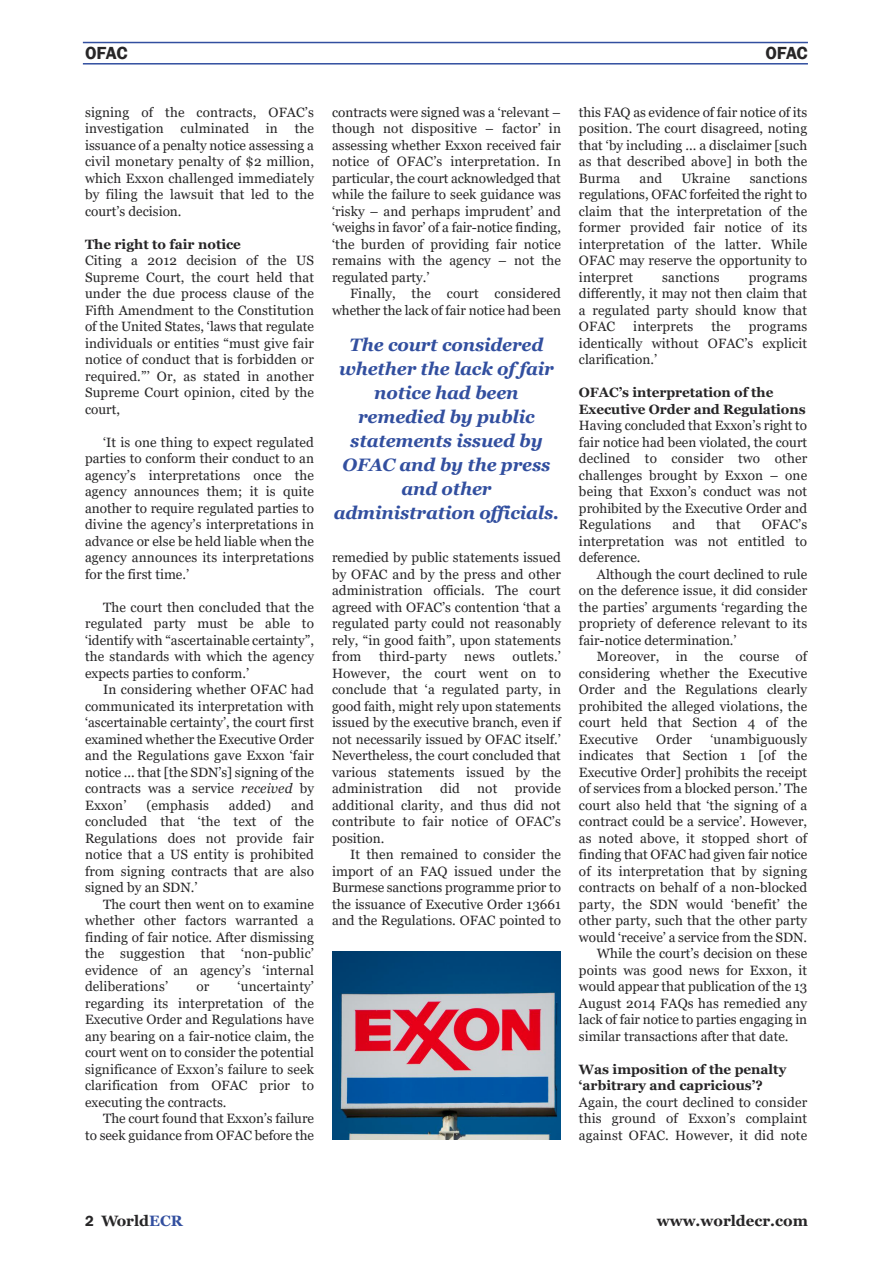
<style>
.page{position:relative;width:893px;height:1263px;background:#fff}
.page>*{position:absolute;margin:0;border:0;box-sizing:border-box;transform-origin:0 0}
.t1{font:italic 700 18px/24px "Georgia";letter-spacing:-.01em;color:#324f9f;text-align:center}
.t2{font:600 18px "Franklin Gothic";letter-spacing:-.02em;color:#272627}
.t3{font:700 15px "Georgia";color:#272627}
.t4{font:13.5px/16.5px "Georgia";letter-spacing:.01em;color:#272627;text-align:justify}
.t5{font:700 13.5px/16.5px "Georgia";color:#272627}
.s1{font-style:italic}
.s2{font-family:"Franklin Gothic";font-weight:600}
.s3{color:#324f9f}
</style>
<div class="page">
<hr style="left:83px;top:42px;width:725px;height:1px;background:#324f9f">
<hr style="left:83px;top:63px;width:725px;height:2px;background:#324f9f">
<img style="left:332px;top:951px;width:229px;height:189px">
<h1 class="t2" style="left:85px;top:42px;width:44px">OFAC</h1>
<h1 class="t2" style="left:765px;top:42px;width:44px">OFAC</h1>
<p class="t4" style="left:85px;top:104px;width:230px">signing of the contracts, OFAC’s investigation culminated in the issuance of a penalty notice assessing a civil monetary penalty of $2 million, which Exxon challenged immediately by filing the lawsuit that led to the court’s decision.</p>
<p class="t5" style="left:85px;top:236px;width:157px">The right to fair notice</p>
<p class="t4" style="left:85px;top:252px;width:230px">Citing a 2012 decision of the US Supreme Court, the court held that under the due process clause of the Fifth Amendment to the Constitution of the United States, ‘laws that regulate individuals or entities “must give fair notice of conduct that is forbidden or required.”’ Or, as stated in another Supreme Court opinion, cited by the court,</p>
<p class="t4" style="left:85px;top:434px;width:230px;text-indent:18px">‘It is one thing to expect regulated parties to conform their conduct to an agency’s interpretations once the agency announces them; it is quite another to require regulated parties to divine the agency’s interpretations in advance or else be held liable when the agency announces its interpretations for the first time.’</p>
<p class="t4" style="left:85px;top:599px;width:230px;text-indent:18px">The court then concluded that the regulated party must be able to ‘identify with “ascertainable certainty”, the standards with which the agency expects parties to conform.’</p>
<p class="t4" style="left:85px;top:681px;width:230px;text-indent:18px">In considering whether OFAC had communicated its interpretation with ‘ascertainable certainty’, the court first examined whether the Executive Order and the Regulations gave Exxon ‘fair notice ... that [the SDN’s] signing of the contracts was a service <span class="s1">received</span> by Exxon’</p>
<p class="t4" style="left:85px;top:797px;width:230px;text-indent:206px">and concluded that ‘the text of the Regulations does not provide fair notice that a US entity is prohibited from signing contracts that are also signed by an SDN.’</p>
<p class="t4" style="left:85px;top:896px;width:230px;text-indent:18px">The court then went on to examine whether other factors warranted a finding of fair notice. After dismissing the suggestion that ‘non-public’ evidence of an agency’s ‘internal deliberations’</p>
<p class="t4" style="left:146px;top:797px;width:64px">(emphasis</p>
<p class="t4" style="left:229px;top:797px;width:44px">added)</p>
<p class="t4" style="left:85px;top:978px;width:230px;text-indent:153px">‘uncertainty’ regarding its interpretation of the Executive Order and Regulations have any bearing on a fair-notice claim, the court went on to consider the potential significance of Exxon’s failure to seek clarification from OFAC prior to executing the contracts.</p>
<p class="t4" style="left:85px;top:1110px;width:230px;text-align:right">The court found that Exxon’s failure<br>to seek guidance from OFAC before the</p>
<p class="t4" style="left:196px;top:978px;width:14px">or</p>
<p class="t4" style="left:332px;top:104px;width:230px">contracts were signed was a ‘relevant – though not dispositive – factor’ in assessing whether Exxon received fair notice of OFAC’s interpretation. In particular, the court acknowledged that while the failure to seek guidance was ‘risky – and perhaps imprudent’ and ‘weighs in favor’ of a fair-notice finding, ‘the burden of providing fair notice remains with the agency – not the regulated party.’</p>
<p class="t4" style="left:332px;top:285px;width:230px;text-align:right">Finally, the court considered whether the lack of fair notice had been</p>
<h1 class="t1" style="left:334px;top:333px;width:227px">The court considered whether the lack of fair notice had been remedied by public statements issued by<br>OFAC and by the press and other administration officials.</h1>
<p class="t4" style="left:332px;top:549px;width:230px">remedied by public statements issued by OFAC and by the press and other administration officials. The court agreed with OFAC’s contention ‘that a regulated party could not reasonably rely, “in good faith”, upon statements from</p>
<p class="t4" style="left:332px;top:648px;width:230px;text-indent:181px">outlets.’ However, the court went on to conclude that ‘a regulated party, in good faith, might rely upon statements issued by the executive branch, even if not necessarily issued by OFAC itself.’ Nevertheless, the court concluded that various statements issued by the administration</p>
<p class="t4" style="left:379px;top:648px;width:69px">third-party</p>
<p class="t4" style="left:464px;top:648px;width:32px">news</p>
<p class="t4" style="left:332px;top:780px;width:230px;text-indent:183px">provide additional clarity, and thus did not contribute to fair notice of OFAC’s position.</p>
<p class="t4" style="left:332px;top:846px;width:230px;text-indent:18px">It then remained to consider the import of an FAQ issued under the Burmese sanctions programme prior to the issuance of Executive Order 13661 and the Regulations. OFAC pointed to</p>
<p class="t4" style="left:440px;top:780px;width:21px">did</p>
<p class="t4" style="left:477px;top:780px;width:22px">not</p>
<p class="t4" style="left:579px;top:104px;width:230px">this FAQ as evidence of fair notice of its position. The court disagreed, noting that ‘by including ... a disclaimer [such as that described above] in both the Burma</p>
<p class="t4" style="left:639px;top:170px;width:24px">and</p>
<p class="t4" style="left:681px;top:170px;width:51px">Ukraine</p>
<p class="t4" style="left:579px;top:170px;width:230px;text-indent:171px">sanctions regulations, OFAC forfeited the right to claim that the interpretation of the former provided fair notice of its interpretation of the latter. While OFAC may reserve the opportunity to interpret</p>
<p class="t4" style="left:662px;top:269px;width:59px">sanctions</p>
<p class="t4" style="left:579px;top:269px;width:230px;text-indent:170px">programs differently, it may not then claim that a regulated party should know that OFAC</p>
<p class="t4" style="left:633px;top:318px;width:62px">interprets</p>
<p class="t4" style="left:711px;top:318px;width:21px">the</p>
<p class="t4" style="left:579px;top:318px;width:230px;text-indent:170px">programs identically without OFAC’s explicit clarification.’</p>
<p class="t5" style="left:579px;top:384px;width:228px">OFAC’s interpretation of the<br>Executive Order and Regulations</p>
<p class="t4" style="left:579px;top:417px;width:230px">Having concluded that Exxon’s right to fair notice had been violated, the court declined to consider two other challenges brought by Exxon – one being that Exxon’s conduct was not prohibited by the Executive Order and Regulations</p>
<p class="t4" style="left:672px;top:516px;width:24px">and</p>
<p class="t4" style="left:716px;top:516px;width:26px">that</p>
<p class="t4" style="left:579px;top:516px;width:230px;text-indent:183px">OFAC’s interpretation was not entitled to deference.</p>
<p class="t4" style="left:579px;top:566px;width:230px;text-indent:18px">Although the court declined to rule on the deference issue, it did consider the parties’ arguments ‘regarding the propriety of deference relevant to its fair-notice determination.’</p>
<p class="t4" style="left:579px;top:648px;width:230px;text-indent:18px">Moreover, in the course of considering whether the Executive Order and the Regulations clearly prohibited the alleged violations, the court held that Section 4 of the Executive</p>
<p class="t4" style="left:656px;top:731px;width:37px">Order</p>
<p class="t4" style="left:710px;top:731px;width:98px">‘unambiguously</p>
<p class="t4" style="left:579px;top:747px;width:230px">indicates that Section 1 [of the</p>
<p class="t4" style="left:579px;top:764px;width:230px">Executive Order] prohibits the receipt</p>
<p class="t4" style="left:579px;top:780px;width:230px">of services from a blocked person.’ The</p>
<p class="t4" style="left:579px;top:797px;width:230px">court also held that ‘the signing of a</p>
<p class="t4" style="left:579px;top:813px;width:230px">contract could be a service’. However,</p>
<p class="t4" style="left:579px;top:830px;width:230px">as noted above, it stopped short of</p>
<p class="t4" style="left:579px;top:846px;width:230px">finding that OFAC had given fair notice</p>
<p class="t4" style="left:579px;top:863px;width:230px">of its interpretation that by signing</p>
<p class="t4" style="left:579px;top:879px;width:230px">contracts on behalf of a non-blocked</p>
<p class="t4" style="left:579px;top:896px;width:230px">party, the SDN would ‘benefit’ the</p>
<p class="t4" style="left:579px;top:912px;width:230px">other party, such that the other party</p>
<p class="t4" style="left:579px;top:929px;width:230px">would ‘receive’ a service from the SDN.</p>
<p class="t4" style="left:597px;top:945px;width:212px">While the court’s decision on these</p>
<p class="t4" style="left:579px;top:962px;width:230px">points was good news for Exxon, it</p>
<p class="t4" style="left:579px;top:978px;width:230px">would appear that publication of the 13</p>
<p class="t4" style="left:579px;top:995px;width:230px">August 2014 FAQs has remedied any</p>
<p class="t4" style="left:579px;top:1011px;width:230px">lack of fair notice to parties engaging in</p>
<p class="t4" style="left:579px;top:1028px;width:211px">similar transactions after that date.</p>
<p class="t5" style="left:579px;top:1061px;width:209px">Was imposition of the penalty ‘arbitrary and capricious’?</p>
<p class="t4" style="left:579px;top:1094px;width:230px">Again, the court declined to consider this ground of Exxon’s complaint against OFAC. However, it did note</p>
<p class="t3" style="left:85px;top:1212px;width:99px"><span class="s2">2</span> World<span class="s3">ECR</span></p>
<p class="t3" style="left:657px;top:1212px;width:153px">www.worldecr.com</p>
</div>
